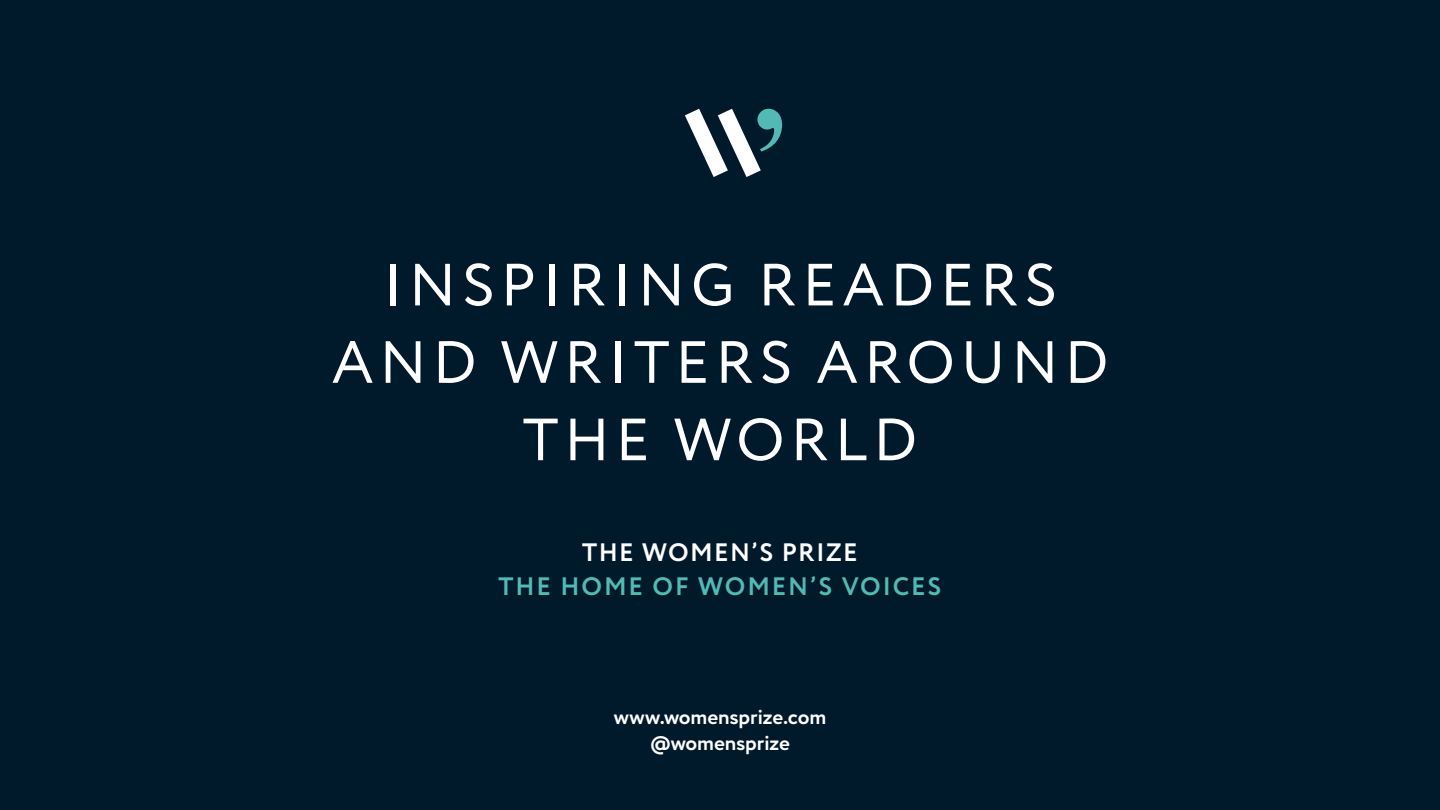
<style>
.page{position:relative;width:1440px;height:810px;background:#001a2c}
.page>*{position:absolute;margin:0;border:0;box-sizing:border-box;transform-origin:0 0}
.t1{font:59.4px/77.4px "Circe";letter-spacing:.1em;color:#fff;text-align:center}
.t2{font:700 25.2px "Circe";letter-spacing:.07em;color:#52b9b5}
.t3{font:700 25.2px "Circe";letter-spacing:.05em;color:#fff}
.t4{font:700 21px/25.5px "Circe";letter-spacing:-.01em;color:#fff;text-align:center}
</style>
<div class="page">
<svg style="left:685px;top:109px;width:97px;height:68px"></svg>
<p class="t1" style="left:332px;top:249px;width:778px">INSPIRING READERS<br>AND WRITERS AROUND<br>THE WORLD</p>
<p class="t3" style="left:582px;top:535px;width:277px">THE WOMEN’S PRIZE</p>
<p class="t2" style="left:499px;top:570px;width:444px">THE HOME OF WOMEN’S VOICES</p>
<p class="t4" style="left:614px;top:706px;width:214px">www.womensprize.com @womensprize</p>
</div>
